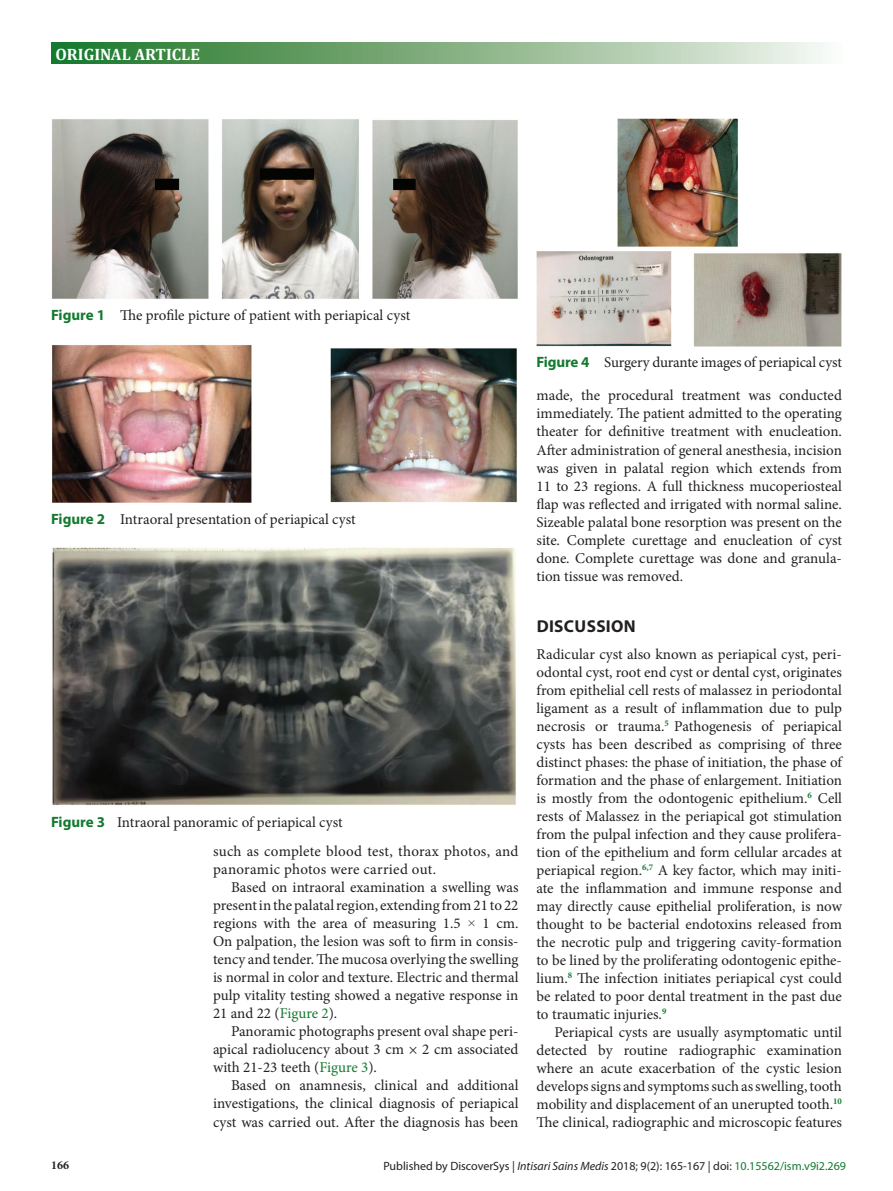
<style>
.page{position:relative;width:893px;height:1191px;background:#fff}
.page>*{position:absolute;margin:0;border:0;box-sizing:border-box;transform-origin:0 0}
.AHead{font:700 17.25px "Myriad Pro";letter-spacing:.02em;color:#231f20}
.t1{font:700 16.5px "Cambria";color:#fff}
.TextInd{font:15px/18px "Minion Pro";color:#231f20;text-align:justify}
.Text{font:15px/18px "Minion Pro";letter-spacing:.01em;color:#231f20}
.Fig_caption{font:15px "Minion Pro";letter-spacing:-.005em;color:#231f20}
.t2{font:12px "Myriad Pro";color:#231f20}
.t3{font:700 12px "Minion Pro";color:#231f20}
.s1{font-family:"Myriad Pro";font-weight:700;color:#137a30}
.s2{font-family:"Times New Roman"}
.s3{color:#137a30}
.s4{font-style:italic}
</style>
<div class="page">
<div style="left:51px;top:43px;width:791px;height:21px;background:linear-gradient(to right,#187222,#f5f4ed)"></div>
<img style="left:52px;top:119px;width:466px;height:180px">
<img style="left:52px;top:345px;width:465px;height:158px">
<img style="left:52px;top:547px;width:464px;height:258px">
<img style="left:536px;top:119px;width:306px;height:227px">
<p class="t1" style="left:56px;top:42px;width:146px">ORIGINAL ARTICLE</p>
<p class="Fig_caption" style="left:51px;top:305px;width:361px"><span class="s1">Figure 1</span> The profile picture of patient with periapical cyst</p>
<p class="Fig_caption" style="left:51px;top:509px;width:306px"><span class="s1">Figure 2</span> Intraoral presentation of periapical cyst</p>
<p class="Fig_caption" style="left:51px;top:811px;width:293px"><span class="s1">Figure 3</span> Intraoral panoramic of periapical cyst</p>
<p class="Text" style="left:213px;top:842px;width:307px">such as complete blood test, thorax photos, and panoramic photos were carried out.</p>
<p class="TextInd" style="left:213px;top:878px;width:307px;text-indent:18px">Based on intraoral examination a swelling was present in the palatal region, extending from 21 to 22 regions with the area of measuring 1.5 <span class="s2">×</span> 1 cm.<br>On palpation, the lesion was soft to firm in consis&shy;tency and tender. The mucosa overlying the swelling is normal in color and texture. Electric and thermal pulp vitality testing showed a negative response in 21 and 22 (<span class="s3">Figure 2</span>).</p>
<p class="TextInd" style="left:213px;top:1022px;width:307px;text-indent:18px">Panoramic photographs present oval shape peri&shy;apical radiolucency about 3 cm × 2 cm associated with 21-23 teeth (<span class="s3">Figure 3</span>).</p>
<p class="TextInd" style="left:213px;top:1076px;width:307px;text-indent:18px">Based on anamnesis, clinical and additional investigations, the clinical diagnosis of periapical cyst was carried out. After the diagnosis has been</p>
<p class="Fig_caption" style="left:536px;top:352px;width:307px"><span class="s1">Figure 4</span> Surgery durante images of periapical cyst</p>
<p class="TextInd" style="left:536px;top:387px;width:307px">made, the procedural treatment was conducted immediately. The patient admitted to the operating theater for definitive treatment with enucleation.<br>After administration of general anesthesia, incision was given in palatal region which extends from 11 to 23 regions. A full thickness mucoperiosteal flap was reflected and irrigated with normal saline.<br>Sizeable palatal bone resorption was present on the site. Complete curettage and enucleation of cyst done. Complete curettage was done and granula&shy;tion tissue was removed.</p>
<p class="AHead" style="left:537px;top:616px;width:101px">DISCUSSION</p>
<p class="Text" style="left:536px;top:645px;width:307px;text-align:justify">Radicular cyst also known as periapical cyst, peri&shy;odontal cyst, root end cyst or dental cyst, originates from epithelial cell rests of malassez in periodontal ligament as a result of inflammation due to pulp necrosis or trauma.<sup>5</sup> Pathogenesis of periapical cysts has been described as comprising of three distinct phases: the phase of initiation, the phase of formation and the phase of enlargement. Initiation is mostly from the odontogenic epithelium.<sup>6</sup> Cell rests of Malassez in the periapical got stimulation from the pulpal infection and they cause prolifera&shy;tion of the epithelium and form cellular arcades at periapical region.<sup>6,7</sup> A key factor, which may initi&shy;ate the inflammation and immune response and may directly cause epithelial proliferation, is now thought to be bacterial endotoxins released from the necrotic pulp and triggering cavity-formation to be lined by the proliferating odontogenic epithe&shy;lium.<sup>8</sup> The infection initiates periapical cyst could be related to poor dental treatment in the past due to traumatic injuries.<sup>9</sup></p>
<p class="TextInd" style="left:536px;top:1023px;width:307px;text-indent:18px">Periapical cysts are usually asymptomatic until detected by routine radiographic examination where an acute exacerbation of the cystic lesion develops signs and symptoms such as swelling, tooth mobility and displacement of an unerupted tooth.<sup>10<br></sup>The clinical, radiographic and microscopic features</p>
<p class="t3" style="left:51px;top:1157px;width:19px">166</p>
<p class="t2" style="left:383px;top:1159px;width:464px">Published by DiscoverSys | <span class="s4">Intisari Sains Medis</span> 2018; 9(2): 165-167 | doi: <span class="s3">10.15562/ism.v9i2.269</span></p>
</div>
